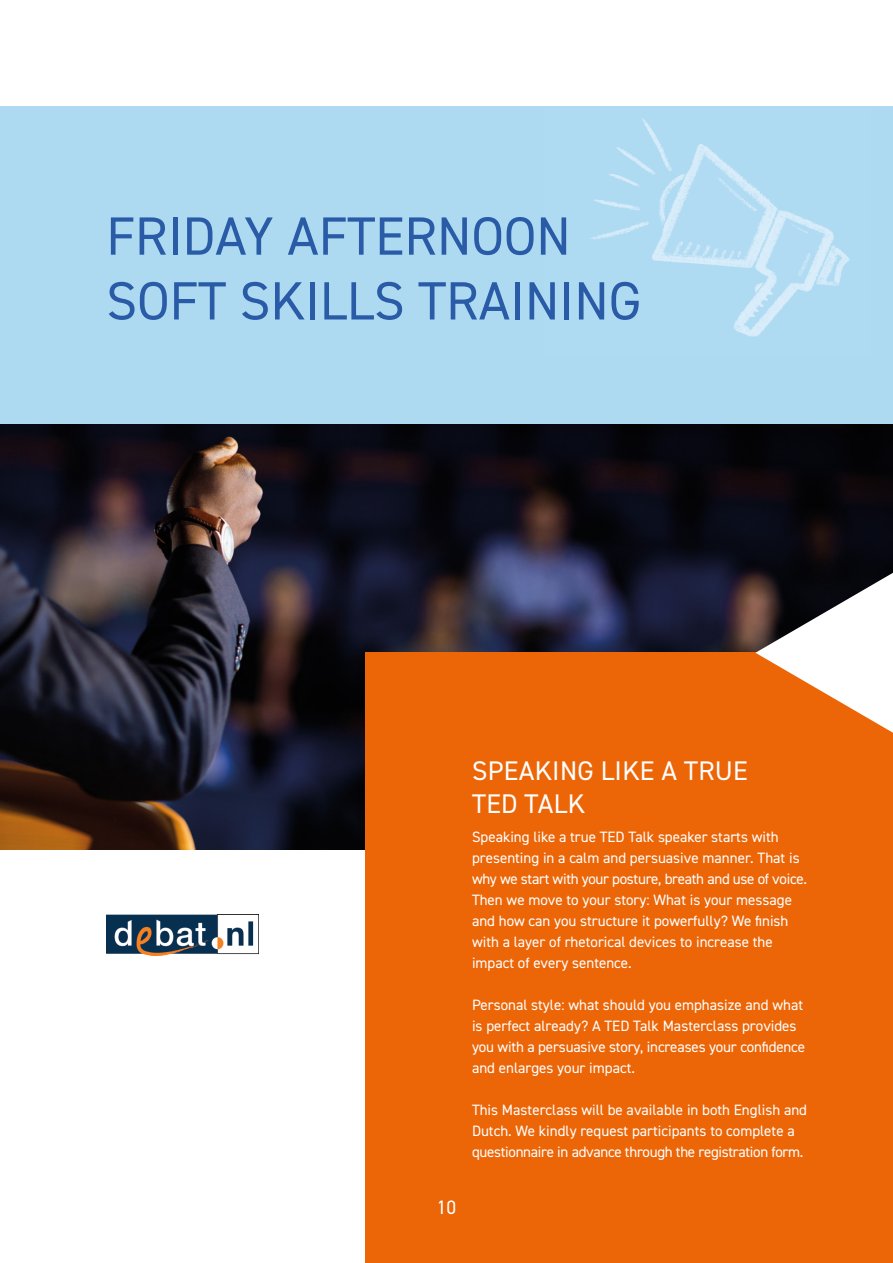
<style>
.page{position:relative;width:893px;height:1263px;background:#fff}
.page>*{position:absolute;margin:0;border:0;box-sizing:border-box;transform-origin:0 0}
.t1{font:54px/64.8px "DIN2014";color:#295ba7}
.t2{font:27px/32.4px "DIN2014";letter-spacing:.01em;color:#fff}
.t3{font:19.5px "DIN2014";color:#fff}
.t4{font:15px/21px "DIN2014";color:#fff}
</style>
<div class="page">
<div style="left:0;top:106px;width:893px;height:318px;background:#add9f1"></div>
<img style="left:591px;top:117px;width:259px;height:220px">
<img style="left:0;top:424px;width:893px;height:425px">
<div style="left:366px;top:653px;width:527px;height:610px;background:#ec6608"></div>
<img style="left:106px;top:914px;width:153px;height:41px">
<svg style="left:755px;top:573px;width:138px;height:160px"></svg>
<h1 class="t1" style="left:106px;top:203px;width:537px">FRIDAY AFTERNOON<br>SOFT SKILLS TRAINING</h1>
<h3 class="t3" style="left:437px;top:1195px;width:21px">10</h3>
<h2 class="t2" style="left:472px;top:754px;width:277px">SPEAKING LIKE A TRUE<br>TED TALK</h2>
<p class="t4" style="left:472px;top:826px;width:336px">Speaking like a true TED Talk speaker starts with presenting in a calm and persuasive manner. That is why we start with your posture, breath and use of voice.<br>Then we move to your story: What is your message and how can you structure it powerfully? We finish with a layer of rhetorical devices to increase the impact of every sentence.</p>
<p class="t4" style="left:472px;top:994px;width:335px">Personal style: what should you emphasize and what is perfect already? A TED Talk Masterclass provides you with a persuasive story, increases your confidence and enlarges your impact.</p>
<p class="t4" style="left:472px;top:1099px;width:337px">This Masterclass will be available in both English and<br>Dutch. We kindly request participants to complete a questionnaire in advance through the registration form.</p>
</div>
